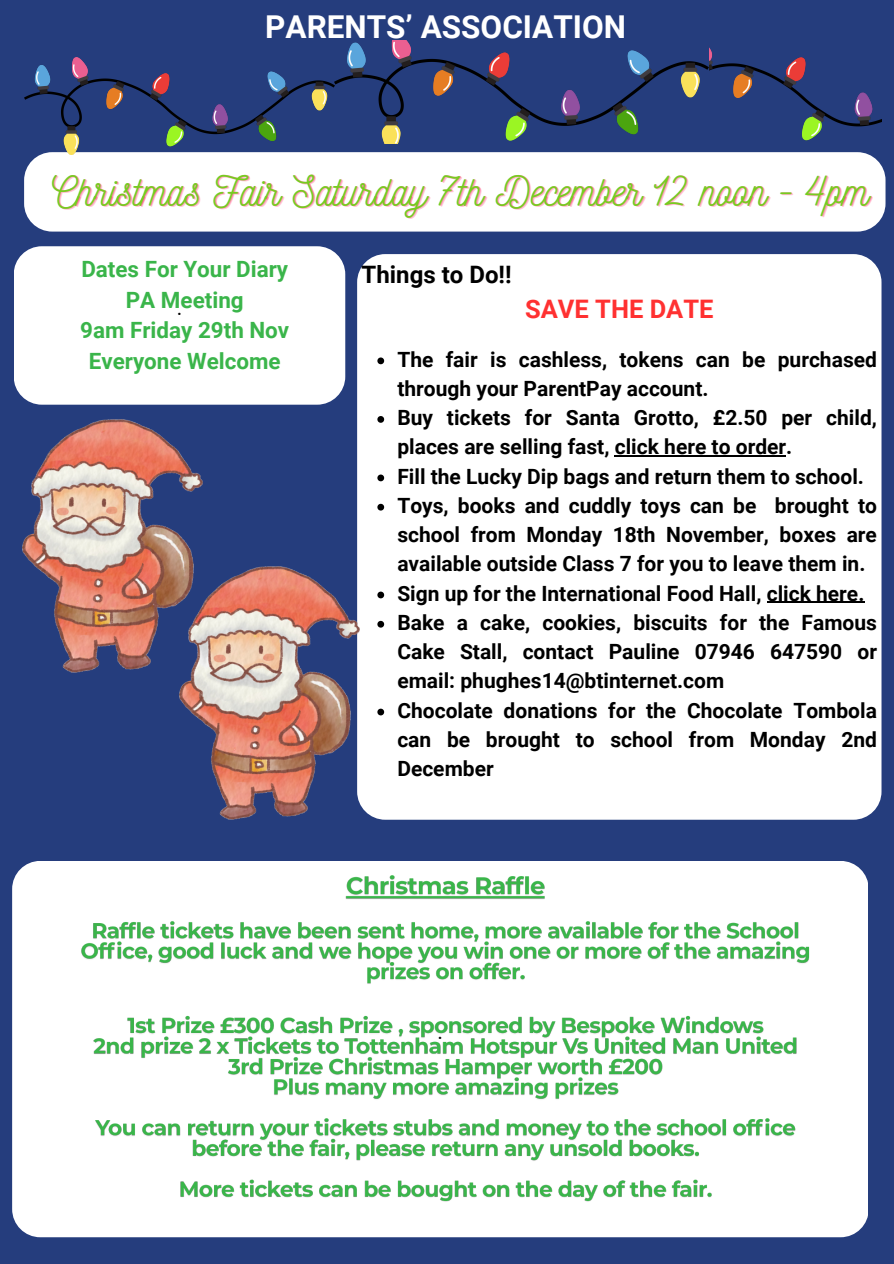
<style>
.page{position:relative;width:894px;height:1264px;background:#fff}
.page>*{position:absolute;margin:0;border:0;box-sizing:border-box;transform-origin:0 0}
.t1{font:42px "Nickainley";color:#75ce1f}
.t2{font:700 31.5px "Roboto";color:#fff}
.t3{font:700 25.5px "Roboto";color:#ff3131}
.t4{font:700 24px "Roboto";color:#000}
.t5{font:700 22.35px/30.3px "Roboto";color:#3ab54a;text-align:center}
.t6{font:700 21px/29.2px "Roboto";color:#000;text-align:justify}
.t7{font:21px "Roboto";color:#000}
</style>
<div class="page">
<div style="left:0;top:0;width:893px;height:1263px;background:#253d7d"></div>
<div style="left:24px;top:152px;width:861px;height:79px;background:#fff;border-radius:28px"></div>
<div style="left:12px;top:860px;width:855px;height:377px;background:#fff;border-radius:28px"></div>
<div style="left:357px;top:254px;width:524px;height:565px;background:#fff;border-radius:28px"></div>
<svg style="left:377px;top:357px;width:7px;height:7px"></svg>
<svg style="left:377px;top:416px;width:7px;height:7px"></svg>
<hr style="left:614px;top:455px;width:172px;height:1px;background:#000">
<svg style="left:377px;top:474px;width:7px;height:7px"></svg>
<svg style="left:377px;top:504px;width:7px;height:6px"></svg>
<svg style="left:377px;top:591px;width:7px;height:7px"></svg>
<hr style="left:766px;top:601px;width:98px;height:2px;background:#000">
<svg style="left:377px;top:621px;width:7px;height:6px"></svg>
<svg style="left:377px;top:708px;width:7px;height:7px"></svg>
<img style="left:24px;top:57px;width:311px;height:97px">
<img style="left:335px;top:41px;width:373px;height:102px">
<img style="left:708px;top:47px;width:173px;height:94px">
<img style="left:81px;top:875px;width:729px;height:327px">
<div style="left:14px;top:246px;width:331px;height:158px;background:#fff;border-radius:28px"></div>
<img style="left:22px;top:419px;width:180px;height:253px">
<img style="left:179px;top:566px;width:180px;height:253px">
<p class="t2" style="left:265px;top:9px;width:362px">PARENTS’ ASSOCIATION</p>
<p class="t1" style="left:52px;top:164px;width:818px">Christmas Fair Saturday 7th December 12 noon - 4pm</p>
<p class="t5" style="left:80px;top:255px;width:210px">Dates For Your Diary<br>PA Meeting<br>9am Friday 29th Nov<br>Everyone Welcome</p>
<p class="t7" style="left:177px;top:295px;width:7px">.</p>
<p class="t4" style="left:361px;top:261px;width:151px">Things to Do!!</p>
<p class="t3" style="left:525px;top:294px;width:190px">SAVE THE DATE</p>
<h1 class="t6" style="left:397px;top:345px;width:481px">The fair is cashless, tokens can be purchased through your ParentPay account.</h1>
<h5 class="t6" style="left:397px;top:403px;width:481px">Buy tickets for Santa Grotto, £2.50 per child, places are selling fast, click here to order.</h5>
<p class="t6" style="left:397px;top:462px;width:468px">Fill the Lucky Dip bags and return them to school.</p>
<h3 class="t6" style="left:397px;top:491px;width:481px">Toys, books and cuddly toys can be brought to school from Monday 18th November, boxes are available outside Class 7 for you to leave them in.</h3>
<p class="t6" style="left:397px;top:579px;width:468px">Sign up for the International Food Hall, click here.</p>
<p class="t6" style="left:397px;top:608px;width:481px">Bake a cake, cookies, biscuits for the Famous Cake Stall, contact Pauline 07946 647590 or email: phughes14@btinternet.com</p>
<p class="t6" style="left:397px;top:696px;width:481px">Chocolate donations for the Chocolate Tombola can be brought to school from Monday 2nd December</p>
<p class="t7" style="left:437px;top:1019px;width:7px">.</p>
</div>
